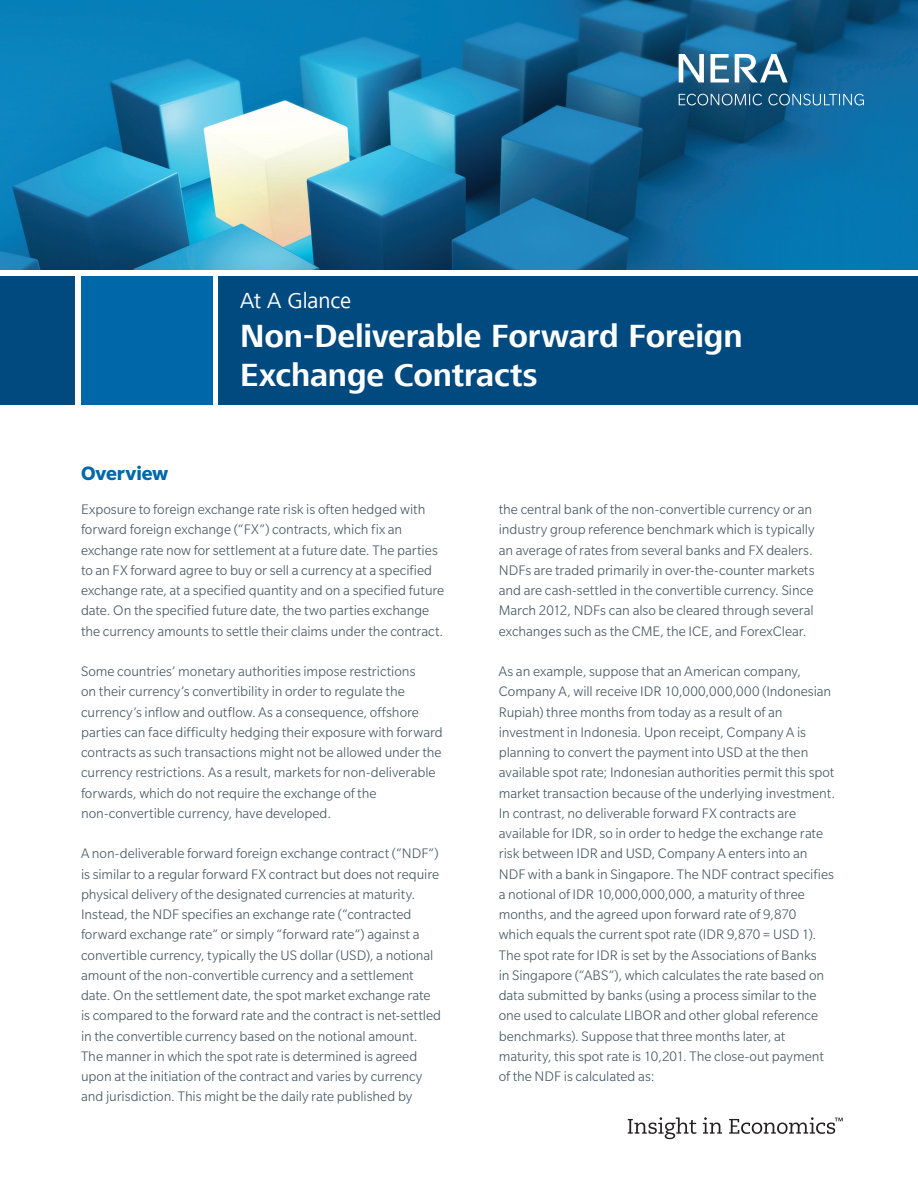
<style>
.page{position:relative;width:918px;height:1188px;background:#fff}
.page>*{position:absolute;margin:0;border:0;box-sizing:border-box;transform-origin:0 0}
.Brochure_Title{font:700 33px/39px "Frutiger Next LT";letter-spacing:-.005em;color:#fff}
.Brochure_Title-2{font:22.5px "Frutiger Next LT";letter-spacing:-.005em;color:#fff}
.Bodytext{font:700 21px "Slate Pro";letter-spacing:-.005em;color:#0068a9}
.Bodytext-2{font:300 15px/20.2px "Slate Pro";color:#45555f}
</style>
<div class="page">
<div style="left:219px;top:276px;width:699px;height:129px;background:#004a7f"></div>
<div style="left:0;top:276px;width:75px;height:129px;background:#004a7f"></div>
<div style="left:81px;top:276px;width:131px;height:129px;background:#0068a9"></div>
<img style="left:0;top:0;width:918px;height:270px">
<svg style="left:679px;top:54px;width:25px;height:28px"></svg>
<svg style="left:710px;top:54px;width:19px;height:28px"></svg>
<svg style="left:735px;top:54px;width:53px;height:28px"></svg>
<svg style="left:679px;top:94px;width:83px;height:11px"></svg>
<svg style="left:768px;top:94px;width:96px;height:11px"></svg>
<svg style="left:628px;top:1117px;width:68px;height:22px"></svg>
<svg style="left:703px;top:1117px;width:19px;height:17px"></svg>
<svg style="left:729px;top:1117px;width:114px;height:17px"></svg>
<p class="Brochure_Title-2" style="left:240px;top:288px;width:113px">At A Glance</p>
<p class="Brochure_Title" style="left:240px;top:316px;width:504px">Non-Deliverable Forward Foreign<br>Exchange Contracts</p>
<p class="Bodytext" style="left:81px;top:462px;width:89px">Overview</p>
<p class="Bodytext-2" style="left:81px;top:499px;width:365px">Exposure to foreign exchange rate risk is often hedged with forward foreign exchange (“FX”) contracts, which fix an exchange rate now for settlement at a future date. The parties to an FX forward agree to buy or sell a currency at a specified exchange rate, at a specified quantity and on a specified future date. On the specified future date, the two parties exchange the currency amounts to settle their claims under the contract.</p>
<p class="Bodytext-2" style="left:81px;top:661px;width:363px">Some countries’ monetary authorities impose restrictions<br>on their currency’s convertibility in order to regulate the currency’s inflow and outflow. As a consequence, offshore parties can face difficulty hedging their exposure with forward contracts as such transactions might not be allowed under the currency restrictions. As a result, markets for non-deliverable forwards, which do not require the exchange of the non-convertible currency, have developed.</p>
<p class="Bodytext-2" style="left:81px;top:843px;width:362px">A non-deliverable forward foreign exchange contract (“NDF”) is similar to a regular forward FX contract but does not require physical delivery of the designated currencies at maturity.<br>Instead, the NDF specifies an exchange rate (“contracted forward exchange rate” or simply “forward rate”) against a convertible currency, typically the US dollar (USD), a notional amount of the non-convertible currency and a settlement date. On the settlement date, the spot market exchange rate is compared to the forward rate and the contract is net-settled in the convertible currency based on the notional amount.<br>The manner in which the spot rate is determined is agreed upon at the initiation of the contract and varies by currency and jurisdiction. This might be the daily rate published by</p>
<p class="Bodytext-2" style="left:499px;top:499px;width:317px">the central bank of the non-convertible currency or an industry group reference benchmark which is typically an average of rates from several banks and FX dealers.<br>NDFs are traded primarily in over-the-counter markets and are cash-settled in the convertible currency. Since March 2012, NDFs can also be cleared through several exchanges such as the CME, the ICE, and ForexClear.</p>
<p class="Bodytext-2" style="left:499px;top:661px;width:338px">As an example, suppose that an American company, Company A, will receive IDR 10,000,000,000 (Indonesian Rupiah) three months from today as a result of an investment in Indonesia. Upon receipt, Company A is planning to convert the payment into USD at the then available spot rate; Indonesian authorities permit this spot market transaction because of the underlying investment.<br>In contrast, no deliverable forward FX contracts are available for IDR, so in order to hedge the exchange rate risk between IDR and USD, Company A enters into an NDF with a bank in Singapore. The NDF contract specifies a notional of IDR 10,000,000,000, a maturity of three months, and the agreed upon forward rate of 9,870<br>which equals the current spot rate (IDR 9,870 = USD 1).<br>The spot rate for IDR is set by the Associations of Banks<br>in Singapore (“ABS”), which calculates the rate based on data submitted by banks (using a process similar to the one used to calculate LIBOR and other global reference benchmarks). Suppose that three months later, at maturity, this spot rate is 10,201. The close-out payment of the NDF is calculated as:</p>
</div>
